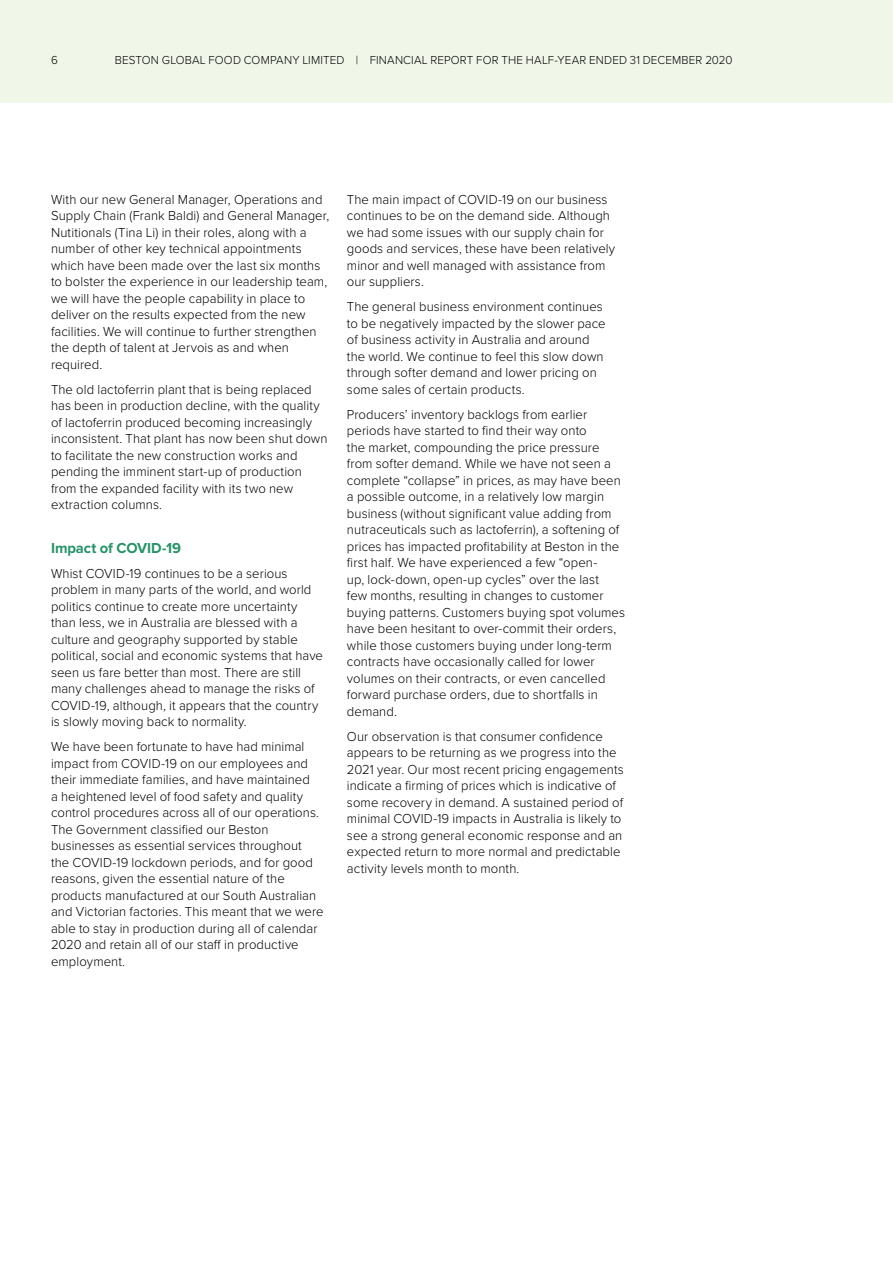
<style>
.page{position:relative;width:893px;height:1263px;background:#fff}
.page>*{position:absolute;margin:0;border:0;box-sizing:border-box;transform-origin:0 0}
.t1{font:700 15px "Proxima Nova";letter-spacing:-.005em;color:#249368}
.t2{font:300 13.5px/16.5px "Proxima Nova";letter-spacing:.005em;color:#000}
.t3{font:300 12px "Proxima Nova";letter-spacing:.015em;color:#000}
</style>
<div class="page">
<div style="left:0;top:0;width:893px;height:102px;background:#f0f7e9"></div>
<p class="t3" style="left:51px;top:51px;width:8px">6</p>
<p class="t3" style="left:115px;top:51px;width:619px">BESTON GLOBAL FOOD COMPANY LIMITED | FINANCIAL REPORT FOR THE HALF-YEAR ENDED 31 DECEMBER 2020</p>
<p class="t2" style="left:51px;top:190px;width:280px">With our new General Manager, Operations and Supply Chain (Frank Baldi) and General Manager, Nutitionals (Tina Li) in their roles, along with a number of other key technical appointments which have been made over the last six months to bolster the experience in our leadership team, we will have the people capability in place to deliver on the results expected from the new facilities. We will continue to further strengthen the depth of talent at Jervois as and when required.</p>
<p class="t2" style="left:51px;top:380px;width:278px">The old lactoferrin plant that is being replaced has been in production decline, with the quality of lactoferrin produced becoming increasingly inconsistent. That plant has now been shut down to facilitate the new construction works and pending the imminent start-up of production from the expanded facility with its two new extraction columns.</p>
<p class="t1" style="left:51px;top:537px;width:132px">Impact of COVID-19</p>
<p class="t2" style="left:51px;top:564px;width:273px">Whist COVID-19 continues to be a serious problem in many parts of the world, and world politics continue to create more uncertainty than less, we in Australia are blessed with a culture and geography supported by stable political, social and economic systems that have seen us fare better than most. There are still many challenges ahead to manage the risks of COVID-19, although, it appears that the country is slowly moving back to normality.</p>
<p class="t2" style="left:51px;top:738px;width:274px">We have been fortunate to have had minimal impact from COVID-19 on our employees and their immediate families, and have maintained<br>a heightened level of food safety and quality control procedures across all of our operations.<br>The Government classified our Beston businesses as essential services throughout the COVID-19 lockdown periods, and for good reasons, given the essential nature of the products manufactured at our South Australian and Victorian factories. This meant that we were able to stay in production during all of calendar 2020 and retain all of our staff in productive employment.</p>
<p class="t2" style="left:347px;top:190px;width:270px">The main impact of COVID-19 on our business continues to be on the demand side. Although we had some issues with our supply chain for goods and services, these have been relatively minor and well managed with assistance from our suppliers.</p>
<p class="t2" style="left:347px;top:298px;width:260px">The general business environment continues to be negatively impacted by the slower pace of business activity in Australia and around the world. We continue to feel this slow down through softer demand and lower pricing on some sales of certain products.</p>
<p class="t2" style="left:347px;top:405px;width:280px">Producers’ inventory backlogs from earlier periods have started to find their way onto<br>the market, compounding the price pressure from softer demand. While we have not seen a complete “collapse” in prices, as may have been a possible outcome, in a relatively low margin business (without significant value adding from nutraceuticals such as lactoferrin), a softening of prices has impacted profitability at Beston in the first half. We have experienced a few “open-<br>up, lock-down, open-up cycles” over the last<br>few months, resulting in changes to customer buying patterns. Customers buying spot volumes have been hesitant to over-commit their orders, while those customers buying under long-term contracts have occasionally called for lower volumes on their contracts, or even cancelled forward purchase orders, due to shortfalls in demand.</p>
<p class="t2" style="left:347px;top:727px;width:278px">Our observation is that consumer confidence appears to be returning as we progress into the 2021 year. Our most recent pricing engagements indicate a firming of prices which is indicative of some recovery in demand. A sustained period of minimal COVID-19 impacts in Australia is likely to see a strong general economic response and an expected return to more normal and predictable activity levels month to month.</p>
</div>
